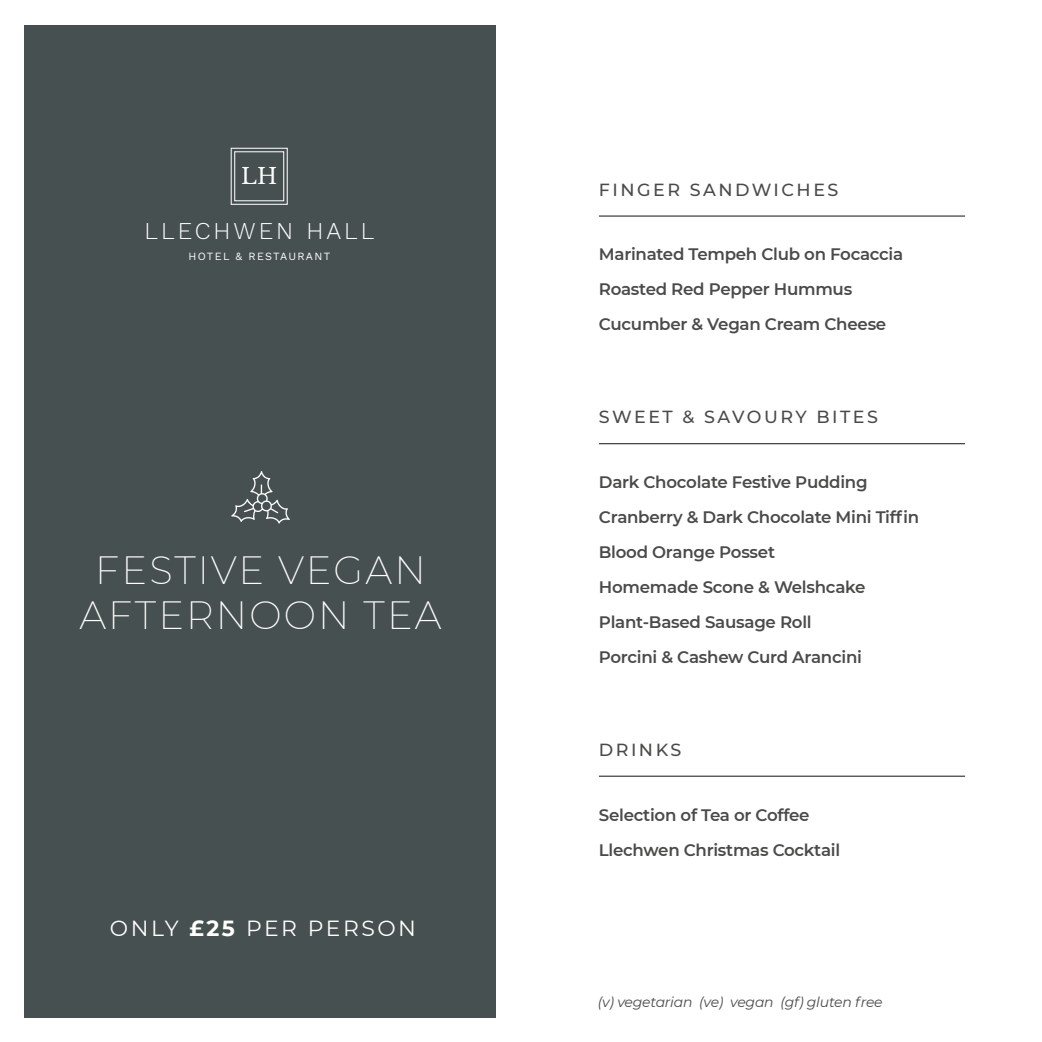
<style>
.page{position:relative;width:1042px;height:1042px;background:#fff}
.page>*{position:absolute;margin:0;border:0;box-sizing:border-box;transform-origin:0 0}
.t1{font:200 38.5px/45.5px "Montserrat";letter-spacing:.055em;color:#fff;text-align:center}
.t2{font:300 23.8px "Work Sans";letter-spacing:.125em;color:#fff}
.t3{font:21.88px "Montserrat";letter-spacing:.115em;color:#fff}
.t4{font:21.88px "Libre Baskerville";color:#fff}
.t5{font:500 17.5px "Montserrat";letter-spacing:.14em;color:#4a4a49}
.t6{font:600 16.62px/35px "Montserrat";letter-spacing:-.015em;color:#4a4a49}
.t7{font:italic 14px "Montserrat";letter-spacing:-.015em;color:#4a4a49}
.t8{font:10.85px "Work Sans";letter-spacing:.12em;color:#fff}
.s1{font-weight:700}
</style>
<div class="page">
<div style="left:25px;top:25px;width:471px;height:992px;background:#465050"></div>
<div style="left:231px;top:148px;width:57px;height:57px;border:1px solid #fff"></div>
<div style="left:234px;top:151px;width:50px;height:50px;border:1px solid #fff"></div>
<svg style="left:231px;top:471px;width:59px;height:52px"></svg>
<hr style="left:599px;top:215px;width:366px;height:2px;background:#4a4a49">
<hr style="left:599px;top:443px;width:366px;height:1px;background:#4a4a49">
<hr style="left:599px;top:775px;width:366px;height:2px;background:#4a4a49">
<h3 class="t4" style="left:241px;top:163px;width:38px">LH</h3>
<h2 class="t2" style="left:145px;top:217px;width:231px">LLECHWEN HALL</h2>
<p class="t8" style="left:188px;top:250px;width:143px">HOTEL &amp; RESTAURANT</p>
<h1 class="t1" style="left:79px;top:546px;width:364px">FESTIVE VEGAN<br>AFTERNOON TEA</h1>
<h3 class="t3" style="left:110px;top:913px;width:308px">ONLY <span class="s1">£25</span> PER PERSON</h3>
<p class="t5" style="left:599px;top:177px;width:241px">FINGER SANDWICHES</p>
<p class="t6" style="left:599px;top:236px;width:306px">Marinated Tempeh Club on Focaccia<br>Roasted Red Pepper Hummus<br>Cucumber &amp; Vegan Cream Cheese</p>
<p class="t5" style="left:599px;top:405px;width:280px">SWEET &amp; SAVOURY BITES</p>
<p class="t6" style="left:599px;top:464px;width:322px">Dark Chocolate Festive Pudding<br>Cranberry &amp; Dark Chocolate Mini Tiffin<br>Blood Orange Posset<br>Homemade Scone &amp; Welshcake<br>Plant-Based Sausage Roll<br>Porcini &amp; Cashew Curd Arancini</p>
<p class="t5" style="left:599px;top:737px;width:84px">DRINKS</p>
<p class="t6" style="left:599px;top:796px;width:243px">Selection of Tea or Coffee<br>Llechwen Christmas Cocktail</p>
<p class="t7" style="left:598px;top:992px;width:286px">(v) vegetarian (ve) vegan (gf) gluten free</p>
</div>
